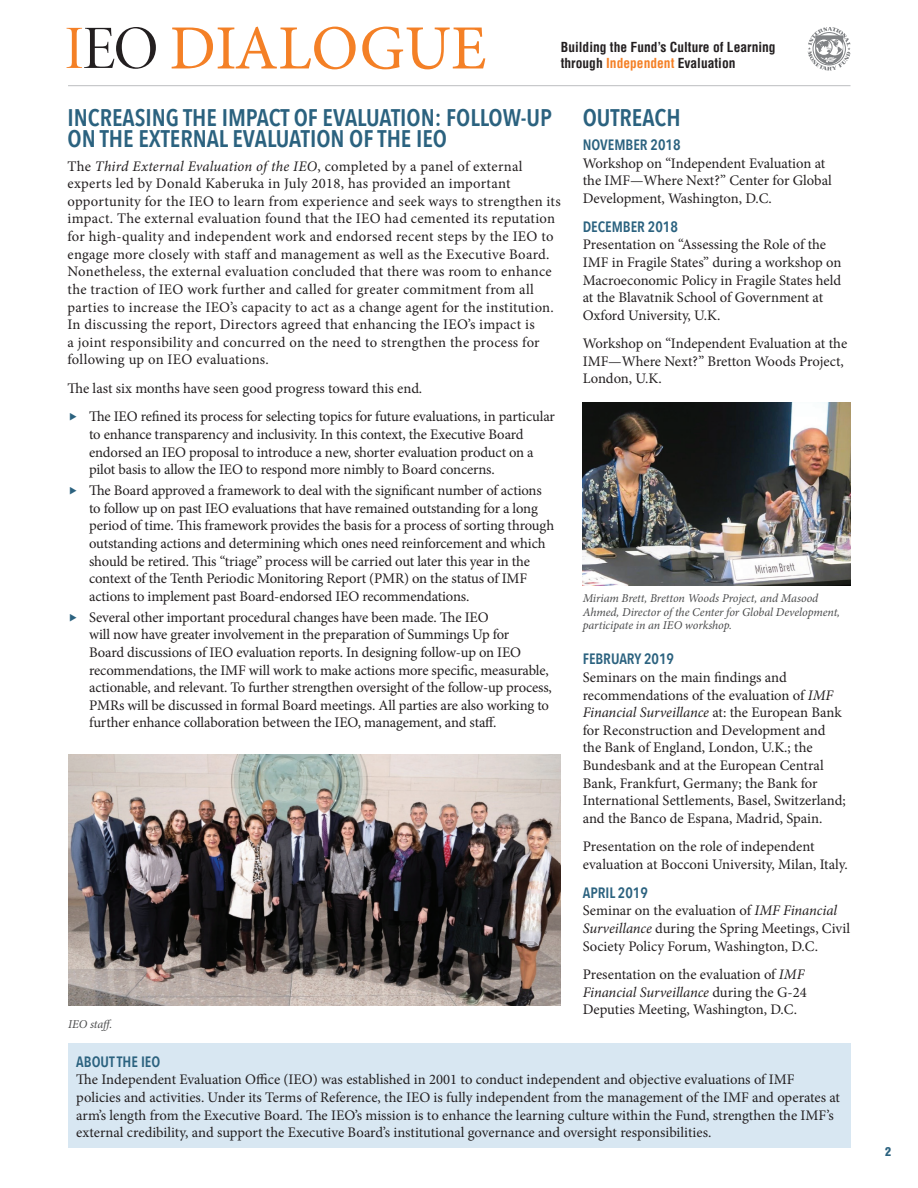
<style>
.page{position:relative;width:918px;height:1188px;background:#fff}
.page>*{position:absolute;margin:0;border:0;box-sizing:border-box;transform-origin:0 0}
.t1{font:63px "Minion Pro";color:#f48026}
.t2{font:600 24px/21px "Avenir Next Condensed";color:#2b627f}
.t3{font:600 15px "Avenir Next Condensed";color:#2b627f}
.t4{font:14.7px/17.5px "Minion Pro";letter-spacing:-.005em;color:#231f20}
.t5{font:14.7px/17.5px "Minion Pro";letter-spacing:.02em;color:#231f20}
.t6{font:700 condensed 13.5px/16.2px "Helvetica LT Std";color:#231f20}
.t7{font:italic 12px/13.5px "Minion Pro";letter-spacing:-.01em;color:#4b4c4d}
.t8{font:900 condensed 12px "Helvetica LT Std";color:#2b627f}
.s1{color:#f48026}
.s2{font-style:italic}
</style>
<div class="page">
<div style="left:68px;top:1043px;width:782px;height:105px;background:#d8e7f2"></div>
<img style="left:583px;top:403px;width:267px;height:182px">
<img style="left:68px;top:755px;width:493px;height:250px">
<hr style="left:68px;top:85px;width:783px;height:1px;background:#bcbdc0">
<svg style="left:808px;top:27px;width:42px;height:43px"></svg>
<svg style="left:67px;top:27px;width:89px;height:42px"></svg>
<h1 class="t1" style="left:170px;top:6px;width:319px">DIALOGUE</h1>
<p class="t6" style="left:561px;top:39px;width:216px">Building the Fund’s Culture of Learning through <span class="s1">Independent</span> Evaluation</p>
<h2 class="t2" style="left:68px;top:106px;width:486px">INCREASING THE IMPACT OF EVALUATION: FOLLOW-UP<br>ON THE EXTERNAL EVALUATION OF THE IEO</h2>
<p class="t5" style="left:68px;top:157px;width:495px">The <span class="s2">Third External Evaluation of the IEO</span>, completed by a panel of external experts led by Donald Kaberuka in July 2018, has provided an important opportunity for the IEO to learn from experience and seek ways to strengthen its impact. The external evaluation found that the IEO had cemented its reputation for high-quality and independent work and endorsed recent steps by the IEO to engage more closely with staff and management as well as the Executive Board.<br>Nonetheless, the external evaluation concluded that there was room to enhance the traction of IEO work further and called for greater commitment from all parties to increase the IEO’s capacity to act as a change agent for the institution.<br>In discussing the report, Directors agreed that enhancing the IEO’s impact is<br>a joint responsibility and concurred on the need to strengthen the process for following up on IEO evaluations.</p>
<p class="t4" style="left:89px;top:374px;width:467px;line-height:28.5px;text-indent:-22px">The last six months have seen good progress toward this end.<br>The IEO refined its process for selecting topics for future evaluations, in particular</p>
<p class="t4" style="left:89px;top:426px;width:446px">to enhance transparency and inclusivity. In this context, the Executive Board endorsed an IEO proposal to introduce a new, shorter evaluation product on a pilot basis to allow the IEO to respond more nimbly to Board concerns.</p>
<p class="t4" style="left:89px;top:482px;width:467px">The Board approved a framework to deal with the significant number of actions to follow up on past IEO evaluations that have remained outstanding for a long period of time. This framework provides the basis for a process of sorting through outstanding actions and determining which ones need reinforcement and which should be retired. This “triage” process will be carried out later this year in the context of the Tenth Periodic Monitoring Report (PMR) on the status of IMF actions to implement past Board-endorsed IEO recommendations.</p>
<p class="t4" style="left:89px;top:608px;width:464px">Several other important procedural changes have been made. The IEO<br>will now have greater involvement in the preparation of Summings Up for<br>Board discussions of IEO evaluation reports. In designing follow-up on IEO recommendations, the IMF will work to make actions more specific, measurable, actionable, and relevant. To further strengthen oversight of the follow-up process, PMRs will be discussed in formal Board meetings. All parties are also working to further enhance collaboration between the IEO, management, and staff.</p>
<p class="t7" style="left:68px;top:1017px;width:47px">IEO staff.</p>
<h2 class="t2" style="left:583px;top:106px;width:99px">OUTREACH</h2>
<p class="t3" style="left:583px;top:132px;width:99px">NOVEMBER 2018</p>
<p class="t4" style="left:583px;top:154px;width:251px">Workshop on “Independent Evaluation at the IMF—Where Next?” Center for Global<br>Development, Washington, D.C.</p>
<p class="t3" style="left:583px;top:213px;width:97px">DECEMBER 2018</p>
<p class="t4" style="left:583px;top:236px;width:260px">Presentation on “Assessing the Role of the IMF in Fragile States” during a workshop on Macroeconomic Policy in Fragile States held at the Blavatnik School of Government at Oxford University, U.K.</p>
<p class="t4" style="left:583px;top:335px;width:266px">Workshop on “Independent Evaluation at the<br>IMF—Where Next?” Bretton Woods Project,<br>London, U.K.</p>
<p class="t7" style="left:583px;top:592px;width:259px">Miriam Brett, Bretton Woods Project, and Masood<br>Ahmed, Director of the Center for Global Development, participate in an IEO workshop.</p>
<p class="t3" style="left:583px;top:646px;width:93px">FEBRUARY 2019</p>
<p class="t4" style="left:583px;top:669px;width:265px">Seminars on the main findings and recommendations of the evaluation of <span class="s2">IMF Financial Surveillance</span> at: the European Bank for Reconstruction and Development and the Bank of England, London, U.K.; the Bundesbank and at the European Central Bank, Frankfurt, Germany; the Bank for International Settlements, Basel, Switzerland; and the Banco de Espana, Madrid, Spain.</p>
<p class="t4" style="left:583px;top:838px;width:267px">Presentation on the role of independent evaluation at Bocconi University, Milan, Italy.</p>
<p class="t3" style="left:583px;top:880px;width:67px">APRIL 2019</p>
<p class="t4" style="left:583px;top:902px;width:269px">Seminar on the evaluation of <span class="s2">IMF Financial<br>Surveillance</span> during the Spring Meetings, Civil<br>Society Policy Forum, Washington, D.C.</p>
<p class="t4" style="left:583px;top:966px;width:226px">Presentation on the evaluation of <span class="s2">IMF<br>Financial Surveillance</span> during the G-24<br>Deputies Meeting, Washington, D.C.</p>
<p class="t3" style="left:76px;top:1049px;width:86px">ABOUT THE IEO</p>
<p class="t4" style="left:76px;top:1071px;width:765px">The Independent Evaluation Office (IEO) was established in 2001 to conduct independent and objective evaluations of IMF policies and activities. Under its Terms of Reference, the IEO is fully independent from the management of the IMF and operates at arm’s length from the Executive Board. The IEO’s mission is to enhance the learning culture within the Fund, strengthen the IMF’s external credibility, and support the Executive Board’s institutional governance and oversight responsibilities.</p>
<p class="t8" style="left:885px;top:1144px;width:7px">2</p>
</div>
